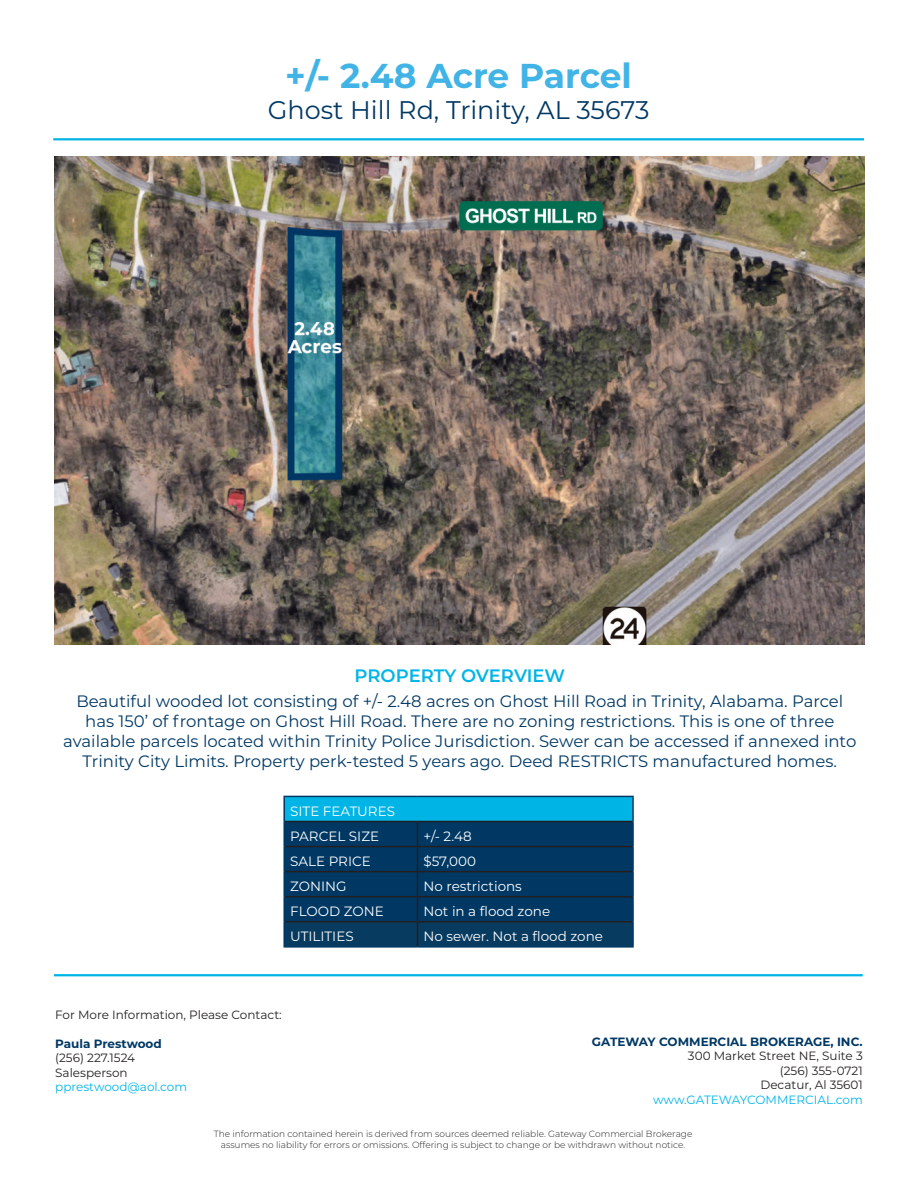
<style>
.page{position:relative;width:918px;height:1188px;background:#fff}
.page>*{position:absolute;margin:0;border:0;box-sizing:border-box;transform-origin:0 0}
.t1{font:700 34.5px "Montserrat";letter-spacing:-.005em;color:#41b4e5}
.t2{font:25.5px "Montserrat";color:#003864}
.t3{font:600 18px "Montserrat";letter-spacing:-.01em;color:#00b5e6}
.t4{font:16.5px/19.8px "Montserrat";color:#003864;text-align:center}
.t5{font:13.5px "Montserrat";color:#fff}
.t6{font:12px/14.4px "Montserrat";color:#231f20}
.t7{font:700 12px "Montserrat";color:#003864}
.t8{font:12px "Montserrat";color:#00b5e6}
.t9{font:300 9px/10.8px "Montserrat";color:#231f20;text-align:center}
</style>
<div class="page">
<hr style="left:53px;top:138px;width:811px;height:2px;background:#00b5e6">
<hr style="left:54px;top:974px;width:809px;height:2px;background:#00b5e6">
<img style="left:54px;top:156px;width:810px;height:488px">
<div style="left:284px;top:796px;width:349px;height:26px;background:#00b5e6"></div>
<hr style="left:283px;top:796px;width:135px;height:1px;background:#003864">
<hr style="left:283px;top:797px;width:2px;height:25px;background:#003864">
<hr style="left:418px;top:796px;width:216px;height:1px;background:#003864">
<hr style="left:632px;top:797px;width:2px;height:25px;background:#003864">
<hr style="left:283px;top:822px;width:2px;height:25px;background:#003864">
<hr style="left:632px;top:822px;width:2px;height:25px;background:#003864">
<hr style="left:283px;top:847px;width:2px;height:25px;background:#003864">
<hr style="left:632px;top:847px;width:2px;height:25px;background:#003864">
<hr style="left:283px;top:872px;width:2px;height:25px;background:#003864">
<hr style="left:632px;top:872px;width:2px;height:25px;background:#003864">
<hr style="left:283px;top:897px;width:2px;height:25px;background:#003864">
<hr style="left:632px;top:897px;width:2px;height:25px;background:#003864">
<hr style="left:283px;top:922px;width:2px;height:24px;background:#003864">
<hr style="left:632px;top:922px;width:2px;height:24px;background:#003864">
<hr style="left:283px;top:946px;width:135px;height:2px;background:#003864">
<hr style="left:418px;top:946px;width:216px;height:2px;background:#003864">
<hr style="left:285px;top:821px;width:133px;height:1px;background:#231f20">
<hr style="left:418px;top:821px;width:214px;height:1px;background:#231f20">
<svg style="left:284px;top:822px;width:349px;height:125px;background:#03375f"></svg>
<p class="t1" style="left:285px;top:51px;width:348px">+/- 2.48 Acre Parcel</p>
<p class="t2" style="left:268px;top:92px;width:383px">Ghost Hill Rd, Trinity, AL 35673</p>
<p class="t3" style="left:355px;top:663px;width:212px">PROPERTY OVERVIEW</p>
<p class="t4" style="left:63px;top:691px;width:795px">Beautiful wooded lot consisting of +/- 2.48 acres on Ghost Hill Road in Trinity, Alabama. Parcel has 150’ of frontage on Ghost Hill Road. There are no zoning restrictions. This is one of three available parcels located within Trinity Police Jurisdiction. Sewer can be accessed if annexed into Trinity City Limits. Property perk-tested 5 years ago. Deed RESTRICTS manufactured homes.</p>
<p class="t5" style="left:290px;top:801px;width:106px">SITE FEATURES</p>
<p class="t5" style="left:290px;top:827px;width:90px">PARCEL SIZE</p>
<p class="t5" style="left:424px;top:827px;width:50px">+/- 2.48</p>
<p class="t5" style="left:290px;top:852px;width:82px">SALE PRICE</p>
<p class="t5" style="left:424px;top:852px;width:54px">$57,000</p>
<p class="t5" style="left:290px;top:877px;width:58px">ZONING</p>
<p class="t5" style="left:424px;top:877px;width:100px">No restrictions</p>
<p class="t5" style="left:290px;top:902px;width:95px">FLOOD ZONE</p>
<p class="t5" style="left:424px;top:902px;width:128px">Not in a flood zone</p>
<p class="t5" style="left:290px;top:927px;width:65px">UTILITIES</p>
<p class="t5" style="left:424px;top:927px;width:181px">No sewer. Not a flood zone</p>
<p class="t6" style="left:55px;top:1007px;width:228px">For More Information, Please Contact:</p>
<p class="t7" style="left:55px;top:1035px;width:108px">Paula Prestwood</p>
<p class="t6" style="left:55px;top:1050px;width:81px">(256) 227.1524<br>Salesperson</p>
<p class="t8" style="left:55px;top:1079px;width:133px">pprestwood@aol.com</p>
<p class="t7" style="left:592px;top:1033px;width:272px">GATEWAY COMMERCIAL BROKERAGE, INC.</p>
<p class="t6" style="left:688px;top:1049px;width:176px;text-align:right">300 Market Street NE, Suite 3 (256) 355-0721<br>Decatur, Al 35601</p>
<p class="t8" style="left:653px;top:1091px;width:211px">www.GATEWAYCOMMERCIAL.com</p>
<p class="t9" style="left:214px;top:1128px;width:480px">The information contained herein is derived from sources deemed reliable. Gateway Commercial Brokerage assumes no liability for errors or omissions. Offering is subject to change or be withdrawn without notice.</p>
</div>
